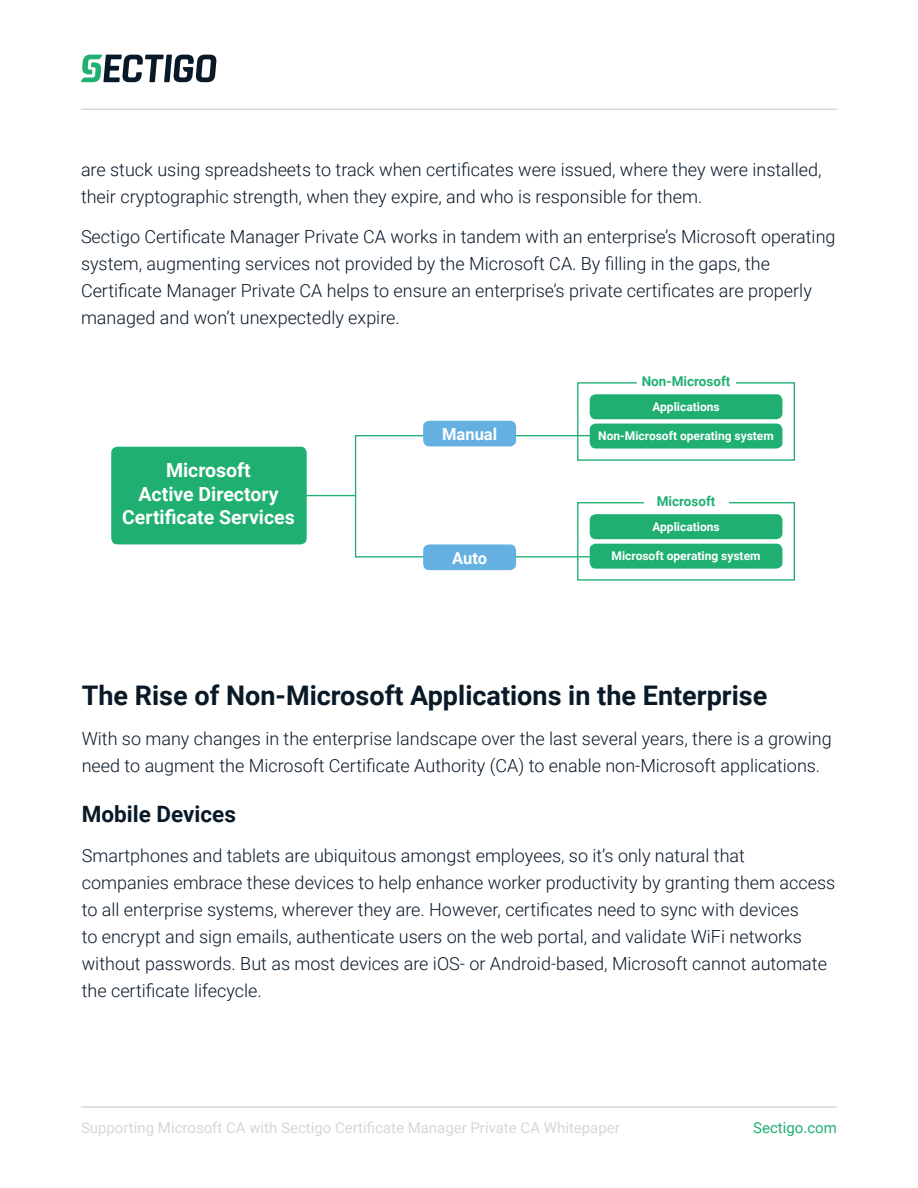
<style>
.page{position:relative;width:918px;height:1188px;background:#fff}
.page>*{position:absolute;margin:0;border:0;box-sizing:border-box;transform-origin:0 0}
.t1{font:700 27px "Roboto";color:#091928}
.t2{font:700 22.5px "Roboto";color:#091928}
.t3{font:700 19.5px "Roboto";color:#fff}
.t4{font:300 18px/27px "Roboto";color:#091928}
.t5{font:700 16.5px "Roboto";color:#fff}
.t6{font:15px "Roboto";color:#d9d7d5}
.t7{font:15px "Roboto";color:#20b072}
.t8{font:700 13.5px "Roboto";color:#20b072}
.t9{font:700 12px "Roboto";color:#fff}
</style>
<div class="page">
<hr style="left:81px;top:1106px;width:756px;height:2px;background:#d9d7d5">
<hr style="left:81px;top:109px;width:756px;height:1px;background:#d9d7d5">
<svg style="left:81px;top:55px;width:136px;height:27px"></svg>
<div style="left:111px;top:447px;width:196px;height:97px;background:#1faf71;border-radius:6px"></div>
<hr style="left:304px;top:495px;width:52px;height:1px;background:#1faf71">
<hr style="left:355px;top:435px;width:1px;height:123px;background:#1faf71">
<hr style="left:356px;top:435px;width:235px;height:1px;background:#1faf71">
<hr style="left:356px;top:556px;width:241px;height:2px;background:#1faf71">
<div style="left:423px;top:421px;width:93px;height:25px;background:#64b0e1;border-radius:6px"></div>
<div style="left:423px;top:544px;width:93px;height:26px;background:#64b0e1;border-radius:6px"></div>
<div style="left:590px;top:424px;width:192px;height:25px;background:#1faf71;border-radius:6px"></div>
<div style="left:590px;top:394px;width:192px;height:25px;background:#1faf71;border-radius:6px"></div>
<div style="left:590px;top:544px;width:192px;height:25px;background:#1faf71;border-radius:6px"></div>
<div style="left:590px;top:514px;width:192px;height:25px;background:#1faf71;border-radius:6px"></div>
<div style="left:577px;top:502px;width:218px;height:79px;border:1px solid #20b072"></div>
<div style="left:577px;top:382px;width:218px;height:79px;border:1px solid #20b072"></div>
<div style="left:637px;top:376px;width:98px;height:14px;background:#fff"></div>
<div style="left:644px;top:496px;width:84px;height:13px;background:#fff"></div>
<p class="t4" style="left:81px;top:155px;width:742px">are stuck using spreadsheets to track when certificates were issued, where they were installed, their cryptographic strength, when they expire, and who is responsible for them.</p>
<p class="t4" style="left:81px;top:222px;width:756px">Sectigo Certificate Manager Private CA works in tandem with an enterprise’s Microsoft operating system, augmenting services not provided by the Microsoft CA. By filling in the gaps, the Certificate Manager Private CA helps to ensure an enterprise’s private certificates are properly managed and won’t unexpectedly expire.</p>
<p class="t8" style="left:642px;top:372px;width:90px">Non-Microsoft</p>
<p class="t3" style="left:166px;top:457px;width:86px">Microsoft</p>
<p class="t3" style="left:138px;top:480px;width:142px">Active Directory</p>
<p class="t3" style="left:122px;top:503px;width:174px">Certificate Services</p>
<p class="t5" style="left:442px;top:423px;width:56px">Manual</p>
<p class="t5" style="left:452px;top:546px;width:36px">Auto</p>
<p class="t9" style="left:652px;top:398px;width:69px">Applications</p>
<p class="t9" style="left:598px;top:428px;width:177px">Non-Microsoft operating system</p>
<p class="t8" style="left:657px;top:492px;width:60px">Microsoft</p>
<p class="t9" style="left:652px;top:518px;width:69px">Applications</p>
<p class="t9" style="left:612px;top:547px;width:150px">Microsoft operating system</p>
<p class="t1" style="left:82px;top:676px;width:687px">The Rise of Non-Microsoft Applications in the Enterprise</p>
<p class="t4" style="left:82px;top:725px;width:751px">With so many changes in the enterprise landscape over the last several years, there is a growing need to augment the Microsoft Certificate Authority (CA) to enable non-Microsoft applications.</p>
<p class="t2" style="left:82px;top:798px;width:156px">Mobile Devices</p>
<p class="t4" style="left:82px;top:842px;width:755px">Smartphones and tablets are ubiquitous amongst employees, so it’s only natural that companies embrace these devices to help enhance worker productivity by granting them access to all enterprise systems, wherever they are. However, certificates need to sync with devices<br>to encrypt and sign emails, authenticate users on the web portal, and validate WiFi networks without passwords. But as most devices are iOS- or Android-based, Microsoft cannot automate the certificate lifecycle.</p>
<p class="t6" style="left:81px;top:1118px;width:540px">Supporting Microsoft CA with Sectigo Certificate Manager Private CA Whitepaper</p>
<p class="t7" style="left:753px;top:1118px;width:85px">Sectigo.com</p>
</div>
